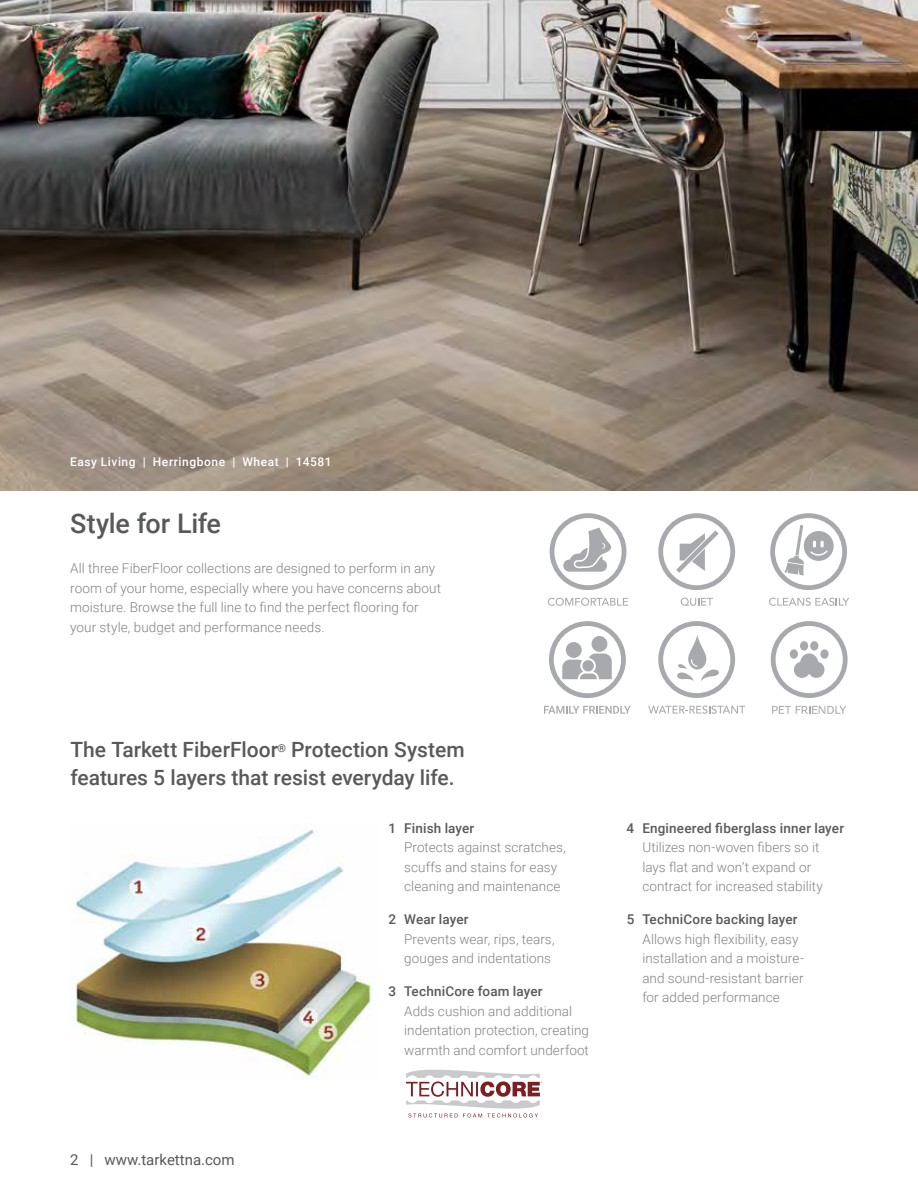
<style>
.page{position:relative;width:918px;height:1188px;background:#fff}
.page>*{position:absolute;margin:0;border:0;box-sizing:border-box;transform-origin:0 0}
.t1{font:500 27px "Roboto";letter-spacing:-.015em;color:#58595b}
.t2{font:500 21px/27px "Roboto";letter-spacing:-.005em;color:#58595b}
.t3{font:15px "Roboto";color:#58595b}
.t4{font:300 13.5px/19.5px "Roboto";letter-spacing:.005em;color:#808285}
.t5{font:500 13.5px "Roboto";letter-spacing:.015em;color:#58595b}
.t6{font:500 12px "Roboto";letter-spacing:.05em;color:#fff}
</style>
<div class="page">
<img style="left:69px;top:822px;width:303px;height:256px">
<img style="left:0;top:0;width:918px;height:490px">
<svg style="left:406px;top:1070px;width:136px;height:47px"></svg>
<svg style="left:658px;top:621px;width:77px;height:77px"></svg>
<svg style="left:648px;top:706px;width:97px;height:8px"></svg>
<svg style="left:772px;top:706px;width:74px;height:8px"></svg>
<svg style="left:771px;top:621px;width:77px;height:77px"></svg>
<svg style="left:550px;top:513px;width:76px;height:77px"></svg>
<svg style="left:548px;top:598px;width:80px;height:8px"></svg>
<svg style="left:658px;top:513px;width:77px;height:77px"></svg>
<svg style="left:681px;top:598px;width:32px;height:8px"></svg>
<svg style="left:770px;top:513px;width:77px;height:77px"></svg>
<svg style="left:769px;top:598px;width:80px;height:8px"></svg>
<svg style="left:549px;top:621px;width:77px;height:77px"></svg>
<svg style="left:544px;top:706px;width:87px;height:8px"></svg>
<p class="t6" style="left:70px;top:453px;width:263px">Easy Living | Herringbone | Wheat | 14581</p>
<h1 class="t1" style="left:70px;top:504px;width:152px">Style for Life</h1>
<p class="t4" style="left:70px;top:558px;width:372px">All three FiberFloor collections are designed to perform in any room of your home, especially where you have concerns about moisture. Browse the full line to find the perfect flooring for your style, budget and performance needs.</p>
<h2 class="t2" style="left:70px;top:736px;width:396px">The Tarkett FiberFloor<sup>®</sup> Protection System features 5 layers that resist everyday life.</h2>
<p class="t5" style="left:388px;top:818px;width:87px">1 Finish layer</p>
<p class="t4" style="left:404px;top:837px;width:163px">Protects against scratches, scuffs and stains for easy cleaning and maintenance</p>
<p class="t5" style="left:388px;top:910px;width:82px">2 Wear layer</p>
<p class="t4" style="left:404px;top:929px;width:152px">Prevents wear, rips, tears, gouges and indentations</p>
<p class="t5" style="left:388px;top:982px;width:156px">3 TechniCore foam layer</p>
<p class="t4" style="left:404px;top:1001px;width:186px">Adds cushion and additional indentation protection, creating warmth and comfort underfoot</p>
<p class="t5" style="left:627px;top:818px;width:219px">4 Engineered fiberglass inner layer</p>
<p class="t4" style="left:642px;top:837px;width:182px">Utilizes non-woven fibers so it lays flat and won’t expand or contract for increased stability</p>
<p class="t5" style="left:627px;top:910px;width:172px">5 TechniCore backing layer</p>
<p class="t4" style="left:642px;top:928px;width:163px">Allows high flexibility, easy installation and a moisture&shy;and sound-resistant barrier for added performance</p>
<p class="t3" style="left:70px;top:1149px;width:166px">2 | www.tarkettna.com</p>
</div>
